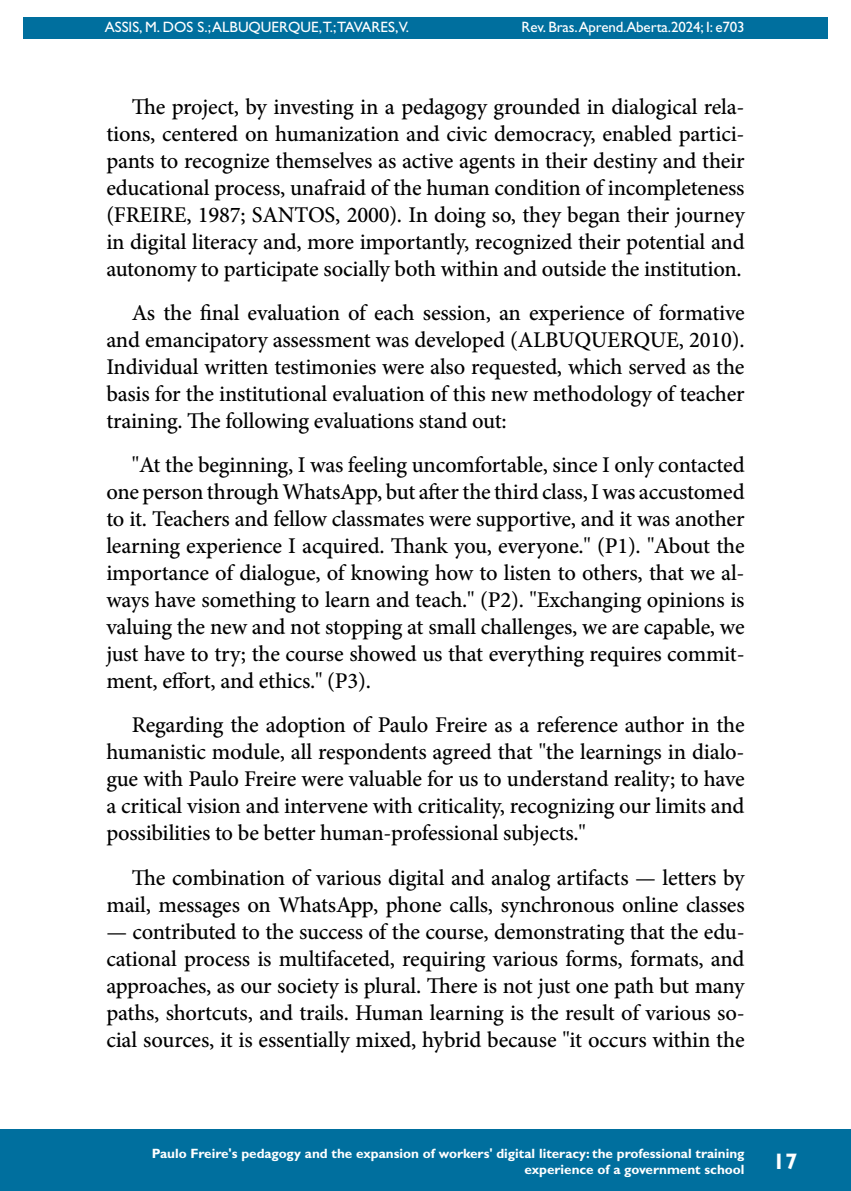
<style>
.page{position:relative;width:851px;height:1191px;background:#fff}
.page>*{position:absolute;margin:0;border:0;box-sizing:border-box;transform-origin:0 0}
.t1{font:500 22.5px/27px "Minion Pro";letter-spacing:-.01em;color:#000;text-align:justify}
.t2{font:700 22.5px "Gill Sans Std";color:#fff}
.t3{font:15px "Gill Sans Std";letter-spacing:-.01em;color:#fff}
.t4{font:700 13.5px/16.2px "Gill Sans Std";color:#fff;text-align:right}
</style>
<div class="page">
<hr style="left:104px;top:0;width:1px;height:467px;background:#006f9e">
<div style="left:23px;top:17px;width:804px;height:21px;background:#006f9e"></div>
<div style="left:0;top:1129px;width:850px;height:62px;background:#006f9e"></div>
<p class="t3" style="left:105px;top:18px;width:306px">ASSIS, M. DOS S.; ALBUQUERQUE,T.;TAVARES,V.</p>
<p class="t3" style="left:521px;top:18px;width:224px">Rev. Bras.Aprend.Aberta.2024; I: e703</p>
<p class="t1" style="left:106px;top:94px;width:639px;text-indent:26px">The project, by investing in a pedagogy grounded in dialogical rela&shy;tions, centered on humanization and civic democracy, enabled partici&shy;pants to recognize themselves as active agents in their destiny and their educational process, unafraid of the human condition of incompleteness (FREIRE, 1987; SANTOS, 2000). In doing so, they began their journey in digital literacy and, more importantly, recognized their potential and autonomy to participate socially both within and outside the institution.</p>
<p class="t1" style="left:106px;top:300px;width:639px;text-indent:26px">As the final evaluation of each session, an experience of formative and emancipatory assessment was developed (ALBUQUERQUE, 2010).<br>Individual written testimonies were also requested, which served as the basis for the institutional evaluation of this new methodology of teacher training. The following evaluations stand out:</p>
<p class="t1" style="left:106px;top:452px;width:639px;text-indent:26px">"At the beginning, I was feeling uncomfortable, since I only contacted one person through WhatsApp, but after the third class, I was accustomed to it. Teachers and fellow classmates were supportive, and it was another learning experience I acquired. Thank you, everyone." (P1). "About the importance of dialogue, of knowing how to listen to others, that we al&shy;ways have something to learn and teach." (P2). "Exchanging opinions is valuing the new and not stopping at small challenges, we are capable, we just have to try; the course showed us that everything requires commit&shy;ment, effort, and ethics." (P3).</p>
<p class="t1" style="left:106px;top:712px;width:639px;text-indent:26px">Regarding the adoption of Paulo Freire as a reference author in the humanistic module, all respondents agreed that "the learnings in dialo&shy;gue with Paulo Freire were valuable for us to understand reality; to have a critical vision and intervene with criticality, recognizing our limits and possibilities to be better human-professional subjects."</p>
<p class="t1" style="left:106px;top:864px;width:639px;text-align:right">The combination of various digital and analog artifacts — letters by mail, messages on WhatsApp, phone calls, synchronous online classes</p>
<p class="t1" style="left:106px;top:918px;width:639px">— contributed to the success of the course, demonstrating that the edu&shy;cational process is multifaceted, requiring various forms, formats, and approaches, as our society is plural. There is not just one path but many paths, shortcuts, and trails. Human learning is the result of various so&shy;cial sources, it is essentially mixed, hybrid because "it occurs within the</p>
<p class="t4" style="left:152px;top:1145px;width:594px">Paulo Freire's pedagogy and the expansion of workers' digital literacy: the professional training experience of a government school</p>
<p class="t2" style="left:772px;top:1148px;width:26px">17</p>
</div>
